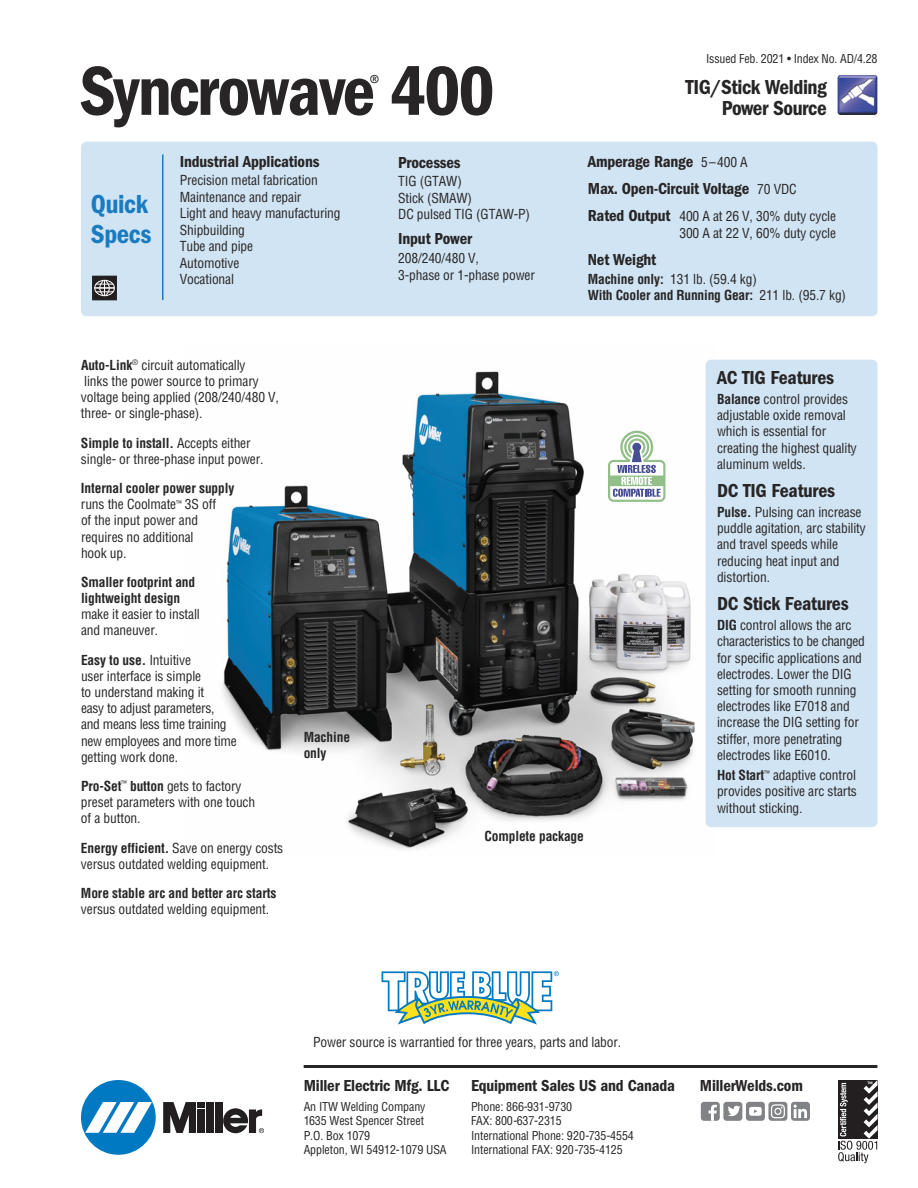
<style>
.page{position:relative;width:918px;height:1188px;background:#fff}
.page>*{position:absolute;margin:0;border:0;box-sizing:border-box;transform-origin:0 0}
.t1{font:72px "ITC Franklin Gothic Std Dm Cd";letter-spacing:-.025em;color:#272526}
.t2{font:27px/30px "ITC Franklin Gothic Std Dm Cd";letter-spacing:-.015em;color:#197bc1}
.t3{font:21px/21px "ITC Franklin Gothic Std Dm Cd";letter-spacing:-.02em;color:#272526;text-align:right}
.t4{font:condensed 21px "ITC Franklin Gothic Std";color:#272526}
.t5{font:19.5px "ITC Franklin Gothic Std Dm Cd";letter-spacing:-.01em;color:#272526}
.t6{font:16.5px/27.3px "ITC Franklin Gothic Std Dm Cd";letter-spacing:-.01em;color:#272526}
.t7{font:condensed 13.5px/16.2px "Helvetica";letter-spacing:-.01em;color:#272526}
.t8{font:700 condensed 13.5px/16.2px "Helvetica";letter-spacing:-.01em;color:#272526}
.t9{font:condensed 12px/14.4px "Helvetica";letter-spacing:-.01em;color:#272526}
.s1{font-family:"Helvetica";font-stretch:condensed;font-size:13.5px}
.s2{font-family:"ITC Franklin Gothic Std Dm Cd";font-stretch:normal;font-size:16.5px}
.s3{font-weight:400}
.s4{font-weight:700}
</style>
<div class="page">
<img style="left:222px;top:359px;width:494px;height:490px">
<div style="left:81px;top:142px;width:797px;height:174px;background:#d1e4f3;border-radius:5px"></div>
<hr style="left:162px;top:154px;width:2px;height:146px;background:#197bc1">
<img style="left:837px;top:75px;width:41px;height:40px">
<svg style="left:382px;top:971px;width:177px;height:54px"></svg>
<div style="left:93px;top:276px;width:23px;height:24px;background:#231f20"></div>
<div style="left:93px;top:276px;width:23px;height:24px;border:1px solid #231f20"></div>
<svg style="left:95px;top:280px;width:19px;height:16px"></svg>
<div style="left:94px;top:280px;width:21px;height:16px;border:1px solid #fff;border-radius:50%"></div>
<div style="left:92px;top:276px;width:25px;height:24px;border:1px solid #272526"></div>
<hr style="left:304px;top:1065px;width:573px;height:3px;background:#272526">
<svg style="left:608px;top:431px;width:57px;height:71px"></svg>
<svg style="left:838px;top:1080px;width:40px;height:83px"></svg>
<div style="left:791px;top:1102px;width:19px;height:19px;background:#808285;border-radius:3px"></div>
<svg style="left:793px;top:1105px;width:14px;height:13px"></svg>
<div style="left:723px;top:1102px;width:19px;height:19px;background:#808285;border-radius:3px"></div>
<svg style="left:728px;top:1106px;width:12px;height:10px"></svg>
<div style="left:746px;top:1102px;width:19px;height:19px;background:#808285;border-radius:3px"></div>
<svg style="left:749px;top:1107px;width:13px;height:9px"></svg>
<div style="left:701px;top:1102px;width:19px;height:19px;background:#808285;border-radius:3px"></div>
<svg style="left:708px;top:1105px;width:9px;height:16px"></svg>
<div style="left:768px;top:1102px;width:19px;height:19px;background:#808285;border-radius:3px"></div>
<svg style="left:771px;top:1104px;width:14px;height:14px"></svg>
<div style="left:706px;top:360px;width:171px;height:467px;background:#d1e4f3;border-radius:5px"></div>
<div style="left:81px;top:1080px;width:75px;height:75px;background:#0079c2;border-radius:50%"></div>
<svg style="left:85px;top:1102px;width:67px;height:31px"></svg>
<div style="left:206px;top:1102px;width:8px;height:31px;background:#231f20"></div>
<div style="left:215px;top:1102px;width:7px;height:31px;background:#231f20"></div>
<div style="left:198px;top:1102px;width:7px;height:6px;background:#231f20"></div>
<div style="left:198px;top:1109px;width:7px;height:24px;background:#231f20"></div>
<svg style="left:163px;top:1102px;width:33px;height:31px"></svg>
<svg style="left:223px;top:1108px;width:41px;height:25px"></svg>
<h1 class="t1" style="left:80px;top:67px;width:417px">Syncrowave 400</h1>
<h3 class="t4" style="left:369px;top:70px;width:12px">®</h3>
<h2 class="t2" style="left:91px;top:191px;width:62px">Quick<br>Specs</h2>
<p class="t6" style="left:180px;top:149px;width:141px">Industrial Applications</p>
<p class="t7" style="left:180px;top:173px;width:162px">Precision metal fabrication<br>Maintenance and repair<br>Light and heavy manufacturing<br>Shipbuilding<br>Tube and pipe<br>Automotive<br>Vocational</p>
<p class="t6" style="left:398px;top:150px;width:64px">Processes</p>
<p class="t7" style="left:398px;top:174px;width:133px">TIG (GTAW)<br>Stick (SMAW)<br>DC pulsed TIG (GTAW-P)</p>
<p class="t6" style="left:398px;top:227px;width:75px">Input Power</p>
<p class="t7" style="left:398px;top:251px;width:138px">208/240/480 V,<br>3-phase or 1-phase power</p>
<p class="t9" style="left:706px;top:52px;width:173px">Issued Feb. 2021 • Index No. AD/4.28</p>
<h3 class="t3" style="left:686px;top:78px;width:143px">TIG/Stick Welding<br>Power Source</h3>
<p class="t6" style="left:588px;top:149px;width:210px">Amperage Range <span class="s1">5–400 A<br></span>Max. Open-Circuit Voltage <span class="s1">70 VDC</span></p>
<p class="t7" style="left:588px;top:209px;width:250px;text-align:right"><span class="s2">Rated Output</span> 400 A at 26 V, 30% duty cycle<br>300 A at 22 V, 60% duty cycle</p>
<p class="t6" style="left:588px;top:247px;width:70px">Net Weight</p>
<p class="t8" style="left:588px;top:272px;width:260px">Machine only: <span class="s3">131 lb. (59.4 kg)<br></span>With Cooler and Running Gear: <span class="s3">211 lb. (95.7 kg)</span></p>
<p class="t7" style="left:81px;top:358px;width:199px"><span class="s4">Auto-Link</span><sup>®</sup> circuit automatically<br>links the power source to primary voltage being applied (208/240/480 V, three- or single-phase).</p>
<p class="t7" style="left:81px;top:436px;width:184px"><span class="s4">Simple to install.</span> Accepts either single- or three-phase input power.</p>
<p class="t7" style="left:81px;top:481px;width:155px"><span class="s4">Internal cooler power supply </span>runs the Coolmate<sup>™</sup> 3S off<br>of the input power and requires no additional<br>hook up.</p>
<p class="t8" style="left:81px;top:575px;width:116px">Smaller footprint and lightweight design</p>
<p class="t7" style="left:81px;top:607px;width:120px">make it easier to install and maneuver.</p>
<p class="t7" style="left:81px;top:653px;width:157px"><span class="s4">Easy to use.</span> Intuitive<br>user interface is simple<br>to understand making it<br>easy to adjust parameters, and means less time training new employees and more time getting work done.</p>
<p class="t7" style="left:81px;top:779px;width:176px"><span class="s4">Pro-Set</span><sup>™</sup> <span class="s4">button</span> gets to factory preset parameters with one touch of a button.</p>
<p class="t7" style="left:81px;top:841px;width:204px"><span class="s4">Energy efficient.</span> Save on energy costs versus outdated welding equipment.</p>
<p class="t8" style="left:81px;top:886px;width:197px">More stable arc and better arc starts</p>
<p class="t7" style="left:81px;top:902px;width:190px">versus outdated welding equipment.</p>
<p class="t8" style="left:304px;top:730px;width:48px">Machine only</p>
<p class="t8" style="left:484px;top:829px;width:101px">Complete package</p>
<h3 class="t5" style="left:717px;top:371px;width:119px">AC TIG Features</h3>
<p class="t7" style="left:717px;top:392px;width:141px"><span class="s4">Balance</span> control provides adjustable oxide removal which is essential for creating the highest quality aluminum welds.</p>
<h3 class="t5" style="left:717px;top:484px;width:120px">DC TIG Features</h3>
<p class="t7" style="left:717px;top:505px;width:150px"><span class="s4">Pulse.</span> Pulsing can increase puddle agitation, arc stability and travel speeds while reducing heat input and distortion.</p>
<h3 class="t5" style="left:717px;top:597px;width:133px">DC Stick Features</h3>
<p class="t7" style="left:717px;top:618px;width:149px"><span class="s4">DIG</span> control allows the arc characteristics to be changed for specific applications and electrodes. Lower the DIG setting for smooth running electrodes like E7018 and increase the DIG setting for stiffer, more penetrating electrodes like E6010.</p>
<p class="t7" style="left:717px;top:768px;width:141px;text-align:justify"><span class="s4">Hot Start</span><sup>™</sup> adaptive control provides positive arc starts without sticking.</p>
<p class="t7" style="left:313px;top:1035px;width:310px">Power source is warrantied for three years, parts and labor.</p>
<p class="t6" style="left:304px;top:1074px;width:147px">Miller Electric Mfg. LLC</p>
<p class="t9" style="left:304px;top:1100px;width:144px">An ITW Welding Company<br>1635 West Spencer Street<br>P.O. Box 1079<br>Appleton, WI 54912-1079 USA</p>
<p class="t6" style="left:471px;top:1074px;width:206px">Equipment Sales US and Canada</p>
<p class="t6" style="left:700px;top:1074px;width:105px">MillerWelds.com</p>
<p class="t9" style="left:471px;top:1100px;width:164px">Phone: 866-931-9730<br>FAX: 800-637-2315<br>International Phone: 920-735-4554<br>International FAX: 920-735-4125</p>
</div>
